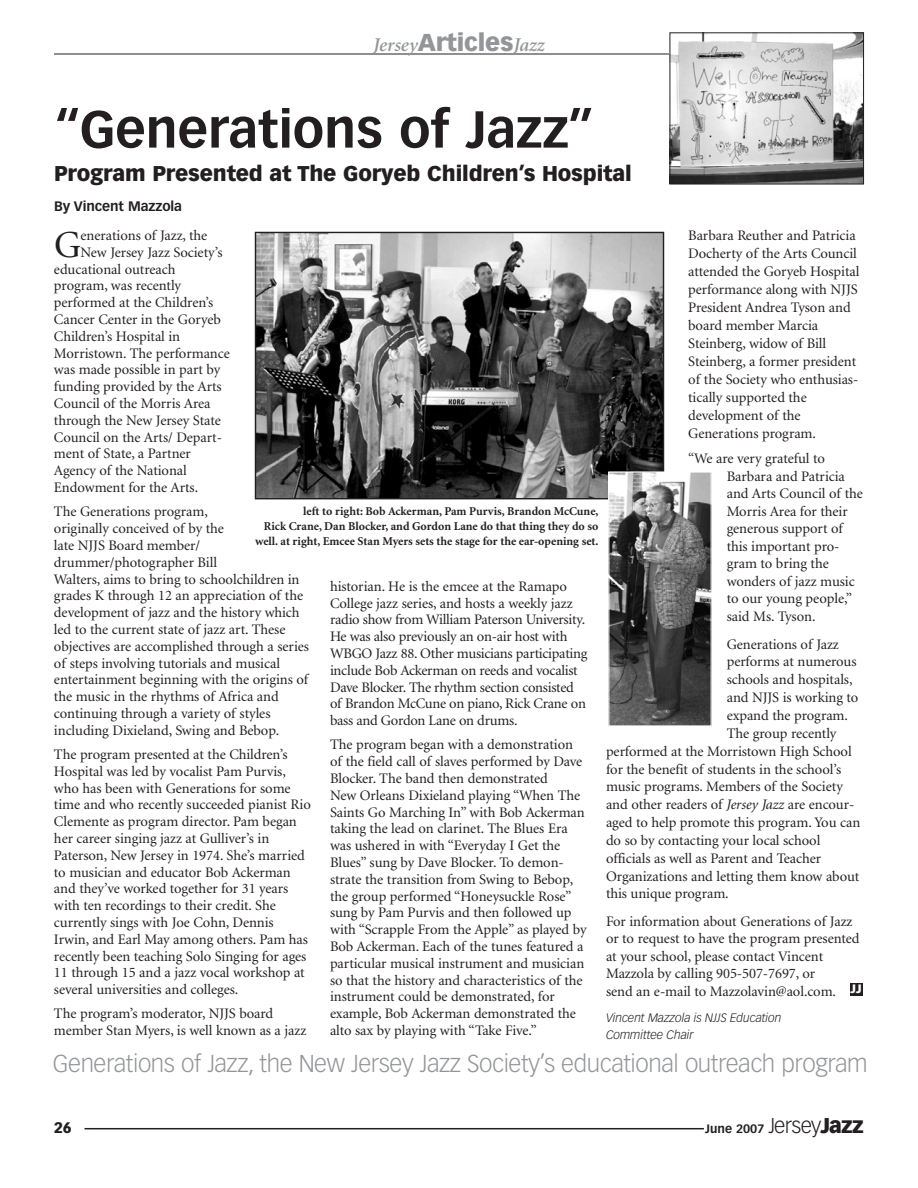
<style>
.page{position:relative;width:918px;height:1188px;background:#fff}
.page>*{position:absolute;margin:0;border:0;box-sizing:border-box;transform-origin:0 0}
.t1{font:700 51px "Vectora LH";color:#231f20}
.t2{font:38.25px "Minion";color:#231f20}
.t3{font:300 24px "Vectora LH";letter-spacing:-.015em;color:#939598}
.t4{font:900 21px "Vectora LH";letter-spacing:-.005em;color:#231f20}
.t5{font:italic 600 19.5px "Minion";color:#939598}
.t6{font:900 15px "Vectora LH";color:#231f20}
.t7{font:14.55px/16.8px "Minion";letter-spacing:-.005em;color:#231f20}
.t8{font:700 13.5px "Vectora LH";letter-spacing:-.005em;color:#231f20}
.t9{font:700 12px/15px "Minion";color:#231f20;text-align:right}
.t10{font:italic 300 12px/16.5px "Vectora LH";letter-spacing:-.005em;color:#231f20}
.t11{font:700 12px "Vectora LH";color:#231f20}
.t12{font:900 12px "Vectora LH";color:#fff}
.s1{font-family:"Vectora LH";font-weight:900;font-style:normal;font-size:24px}
.s2{font-style:italic}
.s3{font-weight:300;font-size:21px}
.s4{font-weight:900;font-size:21px}
</style>
<div class="page">
<hr style="left:85px;top:1128px;width:619px;height:1px;background:#231f20">
<hr style="left:54px;top:54px;width:810px;height:1px;background:#231f20">
<div style="left:850px;top:983px;width:12px;height:13px;background:#231f20"></div>
<img style="left:671px;top:34px;width:191px;height:148px">
<div style="left:669px;top:32px;width:195px;height:152px;border:1px solid #231f20"></div>
<img style="left:257px;top:234px;width:405px;height:263px">
<div style="left:255px;top:232px;width:409px;height:267px;border:1px solid #231f20"></div>
<img style="left:610px;top:473px;width:100px;height:252px">
<div style="left:608px;top:471px;width:104px;height:256px;border:1px solid #fff"></div>
<h3 class="t5" style="left:373px;top:37px;width:173px">Jersey<span class="s1">Articles</span>Jazz</h3>
<h1 class="t1" style="left:54px;top:108px;width:542px">“Generations of Jazz”</h1>
<h3 class="t4" style="left:54px;top:164px;width:579px">Program Presented at The Goryeb Children’s Hospital</h3>
<p class="t8" style="left:54px;top:200px;width:129px">By Vincent Mazzola</p>
<h2 class="t2" style="left:54px;top:230px;width:28px">G</h2>
<p class="t7" style="left:81px;top:228px;width:128px">enerations of Jazz, the</p>
<p class="t7" style="left:81px;top:245px;width:143px">New Jersey Jazz Society’s</p>
<p class="t7" style="left:54px;top:262px;width:123px">educational outreach</p>
<p class="t7" style="left:54px;top:279px;width:129px">program, was recently</p>
<p class="t7" style="left:54px;top:295px;width:161px">performed at the Children’s</p>
<p class="t7" style="left:54px;top:312px;width:168px">Cancer Center in the Goryeb</p>
<p class="t7" style="left:54px;top:329px;width:128px">Children’s Hospital in</p>
<p class="t7" style="left:54px;top:346px;width:177px">Morristown. The performance</p>
<p class="t7" style="left:54px;top:363px;width:168px">was made possible in part by</p>
<p class="t7" style="left:54px;top:379px;width:169px">funding provided by the Arts</p>
<p class="t7" style="left:54px;top:396px;width:158px">Council of the Morris Area</p>
<p class="t7" style="left:54px;top:413px;width:168px">through the New Jersey State</p>
<p class="t7" style="left:54px;top:430px;width:170px">Council on the Arts/ Depart-</p>
<p class="t7" style="left:54px;top:447px;width:138px">ment of State, a Partner</p>
<p class="t7" style="left:54px;top:463px;width:134px">Agency of the National</p>
<p class="t7" style="left:54px;top:480px;width:146px">Endowment for the Arts.</p>
<p class="t7" style="left:54px;top:505px;width:257px">The Generations program,<br>originally conceived of by the<br>late NJJS Board member/ drummer/photographer Bill<br>Walters, aims to bring to schoolchildren in grades K through 12 an appreciation of the development of jazz and the history which led to the current state of jazz art. These objectives are accomplished through a series of steps involving tutorials and musical entertainment beginning with the origins of the music in the rhythms of Africa and continuing through a variety of styles including Dixieland, Swing and Bebop.</p>
<p class="t7" style="left:54px;top:747px;width:258px">The program presented at the Children’s Hospital was led by vocalist Pam Purvis, who has been with Generations for some time and who recently succeeded pianist Rio Clemente as program director. Pam began her career singing jazz at Gulliver’s in Paterson, New Jersey in 1974. She’s married to musician and educator Bob Ackerman and they’ve worked together for 31 years with ten recordings to their credit. She currently sings with Joe Cohn, Dennis Irwin, and Earl May among others. Pam has recently been teaching Solo Singing for ages 11 through 15 and a jazz vocal workshop at several universities and colleges.</p>
<p class="t7" style="left:54px;top:1007px;width:254px">The program’s moderator, NJJS board member Stan Myers, is well known as a jazz</p>
<p class="t9" style="left:255px;top:505px;width:345px">left to right: Bob Ackerman, Pam Purvis, Brandon McCune,<br>Rick Crane, Dan Blocker, and Gordon Lane do that thing they do so well. at right, Emcee Stan Myers sets the stage for the ear-opening set.</p>
<p class="t7" style="left:330px;top:579px;width:259px">historian. He is the emcee at the Ramapo College jazz series, and hosts a weekly jazz radio show from William Paterson University.<br>He was also previously an on-air host with WBGO Jazz 88. Other musicians participating include Bob Ackerman on reeds and vocalist Dave Blocker. The rhythm section consisted of Brandon McCune on piano, Rick Crane on bass and Gordon Lane on drums.</p>
<p class="t7" style="left:330px;top:738px;width:258px">The program began with a demonstration of the field call of slaves performed by Dave Blocker. The band then demonstrated<br>New Orleans Dixieland playing “When The Saints Go Marching In” with Bob Ackerman taking the lead on clarinet. The Blues Era was ushered in with “Everyday I Get the Blues” sung by Dave Blocker. To demon&shy;strate the transition from Swing to Bebop, the group performed “Honeysuckle Rose” sung by Pam Purvis and then followed up with “Scrapple From the Apple” as played by Bob Ackerman. Each of the tunes featured a particular musical instrument and musician so that the history and characteristics of the instrument could be demonstrated, for example, Bob Ackerman demonstrated the alto sax by playing with “Take Five.”</p>
<p class="t7" style="left:688px;top:228px;width:173px;line-height:18px">Barbara Reuther and Patricia<br>Docherty of the Arts Council attended the Goryeb Hospital performance along with NJJS<br>President Andrea Tyson and board member Marcia<br>Steinberg, widow of Bill<br>Steinberg, a former president of the Society who enthusias&shy;tically supported the development of the<br>Generations program.</p>
<p class="t7" style="left:727px;top:451px;width:138px;line-height:17.5px;text-indent:-39px">“We are very grateful to<br>Barbara and Patricia and Arts Council of the<br>Morris Area for their generous support of this important pro&shy;gram to bring the wonders of jazz music to our young people,” said Ms. Tyson.</p>
<p class="t7" style="left:727px;top:637px;width:114px">Generations of Jazz</p>
<p class="t7" style="left:727px;top:655px;width:131px">performs at numerous</p>
<p class="t7" style="left:727px;top:672px;width:127px">schools and hospitals,</p>
<p class="t7" style="left:727px;top:690px;width:133px">and NJJS is working to</p>
<p class="t7" style="left:727px;top:708px;width:123px">expand the program.</p>
<p class="t7" style="left:727px;top:726px;width:111px">The group recently</p>
<p class="t7" style="left:606px;top:744px;width:247px">performed at the Morristown High School</p>
<p class="t7" style="left:606px;top:762px;width:237px">for the benefit of students in the school’s</p>
<p class="t7" style="left:606px;top:780px;width:238px">music programs. Members of the Society</p>
<p class="t7" style="left:606px;top:797px;width:250px">and other readers of <span class="s2">Jersey Jazz</span> are encour-</p>
<p class="t7" style="left:606px;top:815px;width:256px">aged to help promote this program. You can</p>
<p class="t7" style="left:606px;top:833px;width:216px">do so by contacting your local school</p>
<p class="t7" style="left:606px;top:851px;width:217px">officials as well as Parent and Teacher</p>
<p class="t7" style="left:606px;top:869px;width:255px">Organizations and letting them know about</p>
<p class="t7" style="left:606px;top:887px;width:124px">this unique program.</p>
<p class="t7" style="left:606px;top:914px;width:255px;line-height:17.5px">For information about Generations of Jazz or to request to have the program presented at your school, please contact Vincent Mazzola by calling 905-507-7697, or<br>send an e-mail to Mazzolavin@aol.com.</p>
<p class="t10" style="left:606px;top:1010px;width:177px">Vincent Mazzola is NJJS Education<br>Committee Chair</p>
<p class="t12" style="left:851px;top:984px;width:13px">JJ</p>
<h3 class="t3" style="left:53px;top:1053px;width:816px">Generations of Jazz, the New Jersey Jazz Society’s educational outreach program</h3>
<p class="t6" style="left:54px;top:1121px;width:19px">26</p>
<p class="t11" style="left:705px;top:1124px;width:160px">June 2007 <span class="s3">Jersey</span><span class="s4">Jazz</span></p>
</div>
